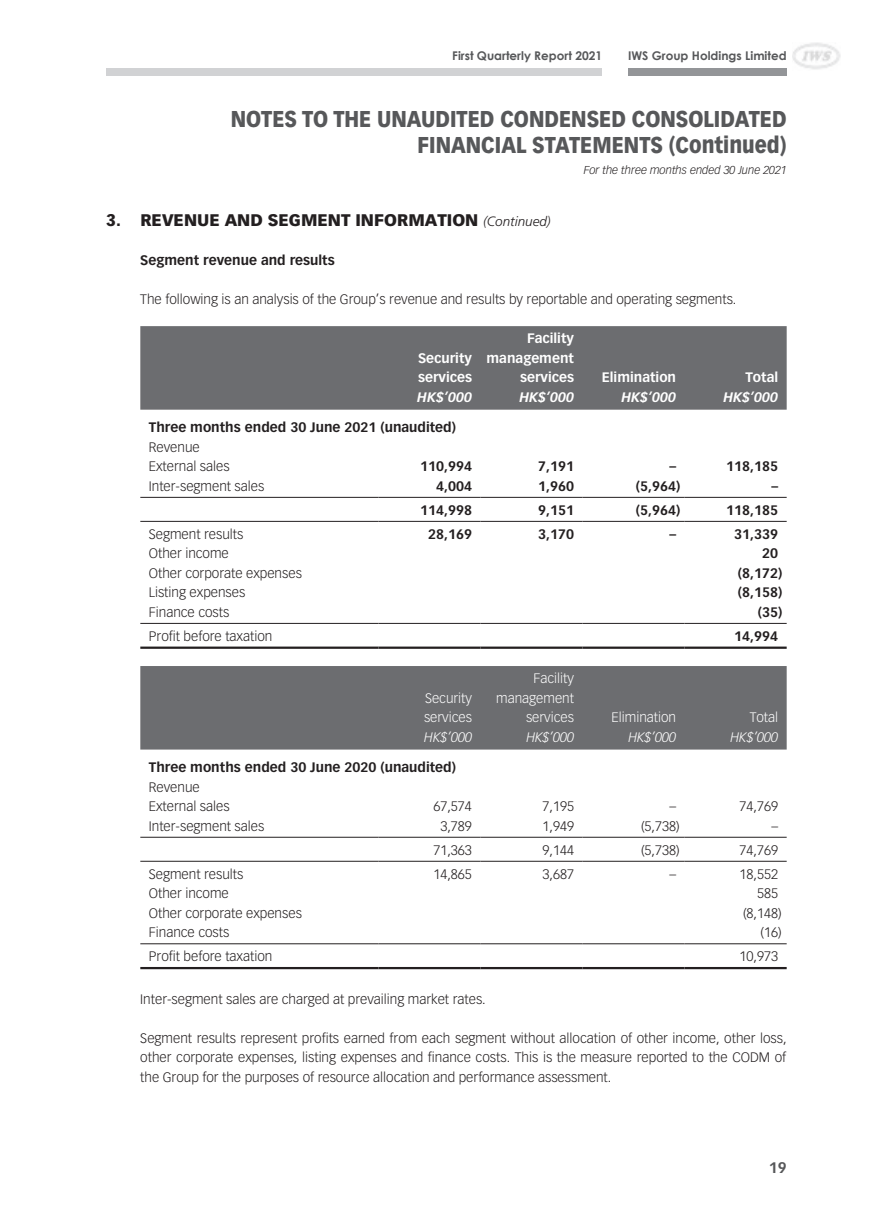
<style>
.page{position:relative;width:893px;height:1212px;background:#fff}
.page>*{position:absolute;margin:0;border:0;box-sizing:border-box;transform-origin:0 0}
.t1{font:900 22.5px/25.5px "Vectora LT Std";color:#57585a;text-align:right;scale:.86 1}
.t2{font:900 16.5px "Vectora LT Std";color:#231f20}
.t3{font:700 15px "Vectora LT Std";color:#57585a}
.t4{font:300 13.5px/19.5px "Vectora LT Std";color:#231f20}
.t5{font:700 13.5px "Vectora LT Std";color:#231f20}
.t6{font:700 13.5px/19.5px "Vectora LT Std";color:#fff;text-align:justify}
.t7{font:300 13.5px "Vectora LT Std";color:#fff}
.t8{font:italic 700 13.5px "Vectora LT Std";color:#fff}
.t9{font:italic 300 13.5px "Vectora LT Std";color:#fff}
.t10{font:700 12px "Century Gothic";color:#57585a}
.t11{font:italic 300 11.25px "Vectora LT Std";color:#231f20}
.s1{font-family:"Frutiger LT Std";font-weight:300;font-style:italic;font-size:13.5px}
</style>
<div class="page">
<div style="left:106px;top:68px;width:496px;height:7px;background:#d1d2d4"></div>
<div style="left:628px;top:68px;width:159px;height:7px;background:#939598"></div>
<img style="left:792px;top:43px;width:48px;height:27px">
<div style="left:140px;top:326px;width:647px;height:84px;background:#6c6d70"></div>
<hr style="left:140px;top:497px;width:238px;height:1px;background:#231f20">
<hr style="left:378px;top:497px;width:102px;height:1px;background:#231f20">
<hr style="left:480px;top:497px;width:103px;height:1px;background:#231f20">
<hr style="left:583px;top:497px;width:102px;height:1px;background:#231f20">
<hr style="left:685px;top:497px;width:102px;height:1px;background:#231f20">
<hr style="left:140px;top:521px;width:238px;height:1px;background:#231f20">
<hr style="left:378px;top:521px;width:102px;height:1px;background:#231f20">
<hr style="left:480px;top:521px;width:103px;height:1px;background:#231f20">
<hr style="left:583px;top:521px;width:102px;height:1px;background:#231f20">
<hr style="left:685px;top:521px;width:102px;height:1px;background:#231f20">
<hr style="left:140px;top:623px;width:238px;height:1px;background:#231f20">
<hr style="left:378px;top:623px;width:102px;height:1px;background:#231f20">
<hr style="left:480px;top:623px;width:103px;height:1px;background:#231f20">
<hr style="left:583px;top:623px;width:102px;height:1px;background:#231f20">
<hr style="left:685px;top:623px;width:102px;height:1px;background:#231f20">
<hr style="left:140px;top:646px;width:238px;height:3px;background:#231f20">
<hr style="left:378px;top:646px;width:102px;height:3px;background:#231f20">
<hr style="left:480px;top:646px;width:103px;height:3px;background:#231f20">
<hr style="left:583px;top:646px;width:102px;height:3px;background:#231f20">
<hr style="left:685px;top:646px;width:102px;height:3px;background:#231f20">
<div style="left:140px;top:666px;width:647px;height:83px;background:#6c6d70"></div>
<hr style="left:140px;top:837px;width:238px;height:1px;background:#231f20">
<hr style="left:378px;top:837px;width:102px;height:1px;background:#231f20">
<hr style="left:480px;top:837px;width:103px;height:1px;background:#231f20">
<hr style="left:583px;top:837px;width:102px;height:1px;background:#231f20">
<hr style="left:685px;top:837px;width:102px;height:1px;background:#231f20">
<hr style="left:140px;top:861px;width:238px;height:1px;background:#231f20">
<hr style="left:378px;top:861px;width:102px;height:1px;background:#231f20">
<hr style="left:480px;top:861px;width:103px;height:1px;background:#231f20">
<hr style="left:583px;top:861px;width:102px;height:1px;background:#231f20">
<hr style="left:685px;top:861px;width:102px;height:1px;background:#231f20">
<hr style="left:140px;top:943px;width:238px;height:1px;background:#231f20">
<hr style="left:378px;top:943px;width:102px;height:1px;background:#231f20">
<hr style="left:480px;top:943px;width:103px;height:1px;background:#231f20">
<hr style="left:583px;top:943px;width:102px;height:1px;background:#231f20">
<hr style="left:685px;top:943px;width:102px;height:1px;background:#231f20">
<hr style="left:140px;top:967px;width:238px;height:2px;background:#231f20">
<hr style="left:378px;top:967px;width:102px;height:2px;background:#231f20">
<hr style="left:480px;top:967px;width:103px;height:2px;background:#231f20">
<hr style="left:583px;top:967px;width:102px;height:2px;background:#231f20">
<hr style="left:685px;top:967px;width:102px;height:2px;background:#231f20">
<p class="t10" style="left:452px;top:46px;width:152px">First Quarterly Report 2021</p>
<p class="t10" style="left:628px;top:46px;width:160px">IWS Group Holdings Limited</p>
<h1 class="t1" style="left:231px;top:106px;width:648px">NOTES TO THE UNAUDITED CONDENSED CONSOLIDATED<br>FINANCIAL STATEMENTS (Continued)</h1>
<p class="t11" style="left:584px;top:163px;width:204px">For the three months ended 30 June 2021</p>
<p class="t2" style="left:106px;top:210px;width:446px">3. REVENUE AND SEGMENT INFORMATION <span class="s1">(Continued)</span></p>
<p class="t5" style="left:140px;top:252px;width:196px">Segment revenue and results</p>
<p class="t4" style="left:140px;top:290px;width:598px">The following is an analysis of the Group’s revenue and results by reportable and operating segments.</p>
<p class="t6" style="left:418px;top:329px;width:158px;text-indent:109px">Facility Security management services</p>
<p class="t6" style="left:520px;top:368px;width:56px">services</p>
<p class="t6" style="left:602px;top:368px;width:76px">Elimination</p>
<p class="t6" style="left:745px;top:368px;width:34px">Total</p>
<p class="t8" style="left:417px;top:389px;width:56px">HK$’000</p>
<p class="t8" style="left:519px;top:389px;width:56px">HK$’000</p>
<p class="t8" style="left:621px;top:389px;width:56px">HK$’000</p>
<p class="t8" style="left:723px;top:389px;width:56px">HK$’000</p>
<p class="t5" style="left:149px;top:419px;width:309px">Three months ended 30 June 2021 (unaudited)</p>
<p class="t4" style="left:149px;top:437px;width:82px">Revenue<br>External sales</p>
<p class="t5" style="left:420px;top:458px;width:53px">110,994</p>
<p class="t5" style="left:538px;top:458px;width:37px">7,191</p>
<p class="t5" style="left:669px;top:458px;width:8px">–</p>
<p class="t5" style="left:726px;top:458px;width:53px">118,185</p>
<p class="t4" style="left:149px;top:476px;width:117px">Inter-segment sales</p>
<p class="t5" style="left:436px;top:478px;width:37px">4,004</p>
<p class="t5" style="left:538px;top:478px;width:37px">1,960</p>
<p class="t5" style="left:636px;top:478px;width:46px">(5,964)</p>
<p class="t5" style="left:771px;top:478px;width:8px">–</p>
<p class="t5" style="left:420px;top:502px;width:53px">114,998</p>
<p class="t5" style="left:538px;top:502px;width:37px">9,151</p>
<p class="t5" style="left:636px;top:502px;width:46px">(5,964)</p>
<p class="t5" style="left:726px;top:502px;width:53px">118,185</p>
<p class="t4" style="left:149px;top:525px;width:96px">Segment results</p>
<p class="t5" style="left:428px;top:526px;width:45px">28,169</p>
<p class="t5" style="left:538px;top:526px;width:37px">3,170</p>
<p class="t5" style="left:669px;top:526px;width:8px">–</p>
<p class="t5" style="left:734px;top:526px;width:45px">31,339</p>
<p class="t4" style="left:149px;top:544px;width:82px">Other income</p>
<p class="t5" style="left:762px;top:545px;width:17px">20</p>
<p class="t4" style="left:149px;top:564px;width:155px">Other corporate expenses</p>
<p class="t5" style="left:738px;top:565px;width:46px">(8,172)</p>
<p class="t4" style="left:149px;top:583px;width:98px">Listing expenses</p>
<p class="t5" style="left:738px;top:584px;width:46px">(8,158)</p>
<p class="t4" style="left:149px;top:602px;width:82px">Finance costs</p>
<p class="t5" style="left:758px;top:604px;width:26px">(35)</p>
<p class="t4" style="left:149px;top:627px;width:125px">Profit before taxation</p>
<p class="t5" style="left:734px;top:628px;width:45px">14,994</p>
<p class="t7" style="left:534px;top:671px;width:42px">Facility</p>
<p class="t7" style="left:425px;top:690px;width:49px">Security</p>
<p class="t7" style="left:496px;top:690px;width:79px">management</p>
<p class="t7" style="left:424px;top:710px;width:49px">services</p>
<p class="t7" style="left:526px;top:710px;width:49px">services</p>
<p class="t7" style="left:612px;top:710px;width:66px">Elimination</p>
<p class="t7" style="left:750px;top:710px;width:30px">Total</p>
<p class="t9" style="left:424px;top:729px;width:49px">HK$’000</p>
<p class="t9" style="left:526px;top:729px;width:49px">HK$’000</p>
<p class="t9" style="left:628px;top:729px;width:49px">HK$’000</p>
<p class="t9" style="left:730px;top:729px;width:49px">HK$’000</p>
<p class="t5" style="left:149px;top:759px;width:309px">Three months ended 30 June 2020 (unaudited)</p>
<p class="t4" style="left:149px;top:777px;width:82px">Revenue<br>External sales</p>
<p class="t4" style="left:433px;top:797px;width:40px">67,574</p>
<p class="t4" style="left:542px;top:797px;width:33px">7,195</p>
<p class="t4" style="left:669px;top:797px;width:8px">–</p>
<p class="t4" style="left:739px;top:797px;width:40px">74,769</p>
<p class="t4" style="left:149px;top:816px;width:117px">Inter-segment sales</p>
<p class="t4" style="left:440px;top:816px;width:33px">3,789</p>
<p class="t4" style="left:542px;top:816px;width:33px">1,949</p>
<p class="t4" style="left:641px;top:816px;width:40px">(5,738)</p>
<p class="t4" style="left:771px;top:816px;width:8px">–</p>
<p class="t4" style="left:433px;top:840px;width:40px">71,363</p>
<p class="t4" style="left:542px;top:840px;width:33px">9,144</p>
<p class="t4" style="left:641px;top:840px;width:40px">(5,738)</p>
<p class="t4" style="left:739px;top:840px;width:40px">74,769</p>
<p class="t4" style="left:149px;top:864px;width:96px">Segment results</p>
<p class="t4" style="left:433px;top:864px;width:40px">14,865</p>
<p class="t4" style="left:542px;top:864px;width:33px">3,687</p>
<p class="t4" style="left:669px;top:864px;width:8px">–</p>
<p class="t4" style="left:739px;top:864px;width:40px">18,552</p>
<p class="t4" style="left:149px;top:884px;width:82px">Other income</p>
<p class="t4" style="left:757px;top:884px;width:23px">585</p>
<p class="t4" style="left:149px;top:903px;width:155px">Other corporate expenses</p>
<p class="t4" style="left:743px;top:903px;width:40px">(8,148)</p>
<p class="t4" style="left:149px;top:923px;width:82px">Finance costs</p>
<p class="t4" style="left:761px;top:923px;width:23px">(16)</p>
<p class="t4" style="left:149px;top:947px;width:125px">Profit before taxation</p>
<p class="t4" style="left:739px;top:947px;width:40px">10,973</p>
<p class="t4" style="left:140px;top:989px;width:347px">Inter-segment sales are charged at prevailing market rates.</p>
<p class="t4" style="left:140px;top:1028px;width:648px;text-align:justify">Segment results represent profits earned from each segment without allocation of other income, other loss, other corporate expenses, listing expenses and finance costs. This is the measure reported to the CODM of the Group for the purposes of resource allocation and performance assessment.</p>
<p class="t3" style="left:769px;top:1158px;width:19px">19</p>
</div>
